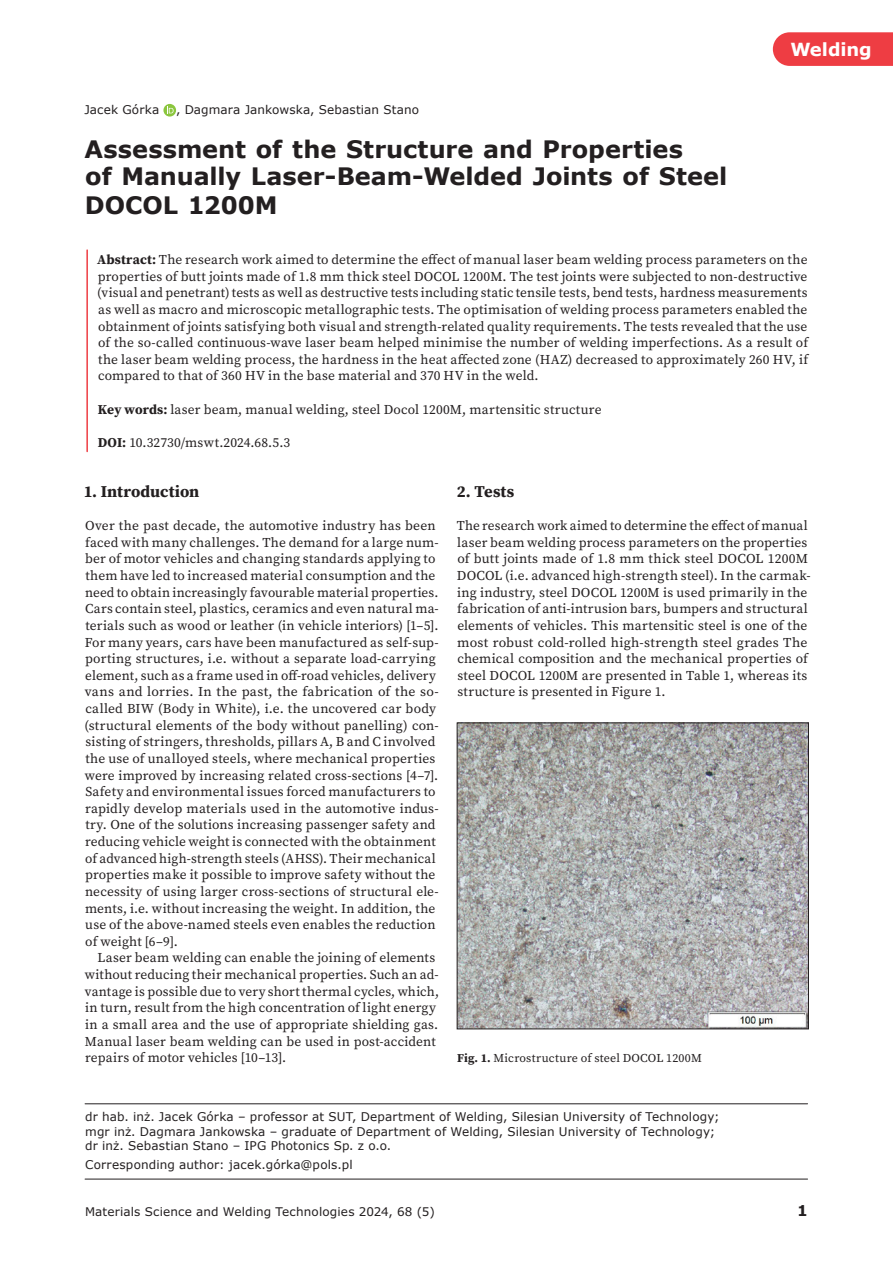
<style>
.page{position:relative;width:893px;height:1263px;background:#fff}
.page>*{position:absolute;margin:0;border:0;box-sizing:border-box;transform-origin:0 0}
.Tytuł_artykułu{font:700 24px/27.9px "Verdana";color:#231f20}
.t1{font:700 18px "Verdana";letter-spacing:-.005em;color:#fff}
.Nagłówek{font:700 16.5px "Source Serif Pro";color:#231f20}
.t2{font:700 15px "Verdana Pro";color:#231f20}
.Pierwszy_akapit{font:13.5px/16.6px "Source Serif Pro";letter-spacing:.01em;color:#231f20}
.Streszczenie{font:13.5px/16.6px "Source Serif Pro";letter-spacing:.01em;color:#231f20;text-align:justify}
.Tekst{font:13.5px/16.6px "Source Serif Pro";letter-spacing:.01em;color:#231f20}
.Stopka_autorzy{font:12px/14.4px "Verdana";letter-spacing:.01em;color:#231f20}
.t3{font:12px "Verdana Pro";letter-spacing:.01em;color:#231f20}
.Autorzy_ORCID{font:12px "Verdana";letter-spacing:.01em;color:#231f20}
.Podpisy___tabele_i_rysunki{font:12px "Source Serif Pro";letter-spacing:.015em;color:#231f20}
.s1{font-weight:700}
</style>
<div class="page">
<svg style="left:773px;top:32px;width:120px;height:34px;background:#ee444a"></svg>
<hr style="left:86px;top:250px;width:2px;height:201px;background:#ee3d43">
<svg style="left:163px;top:104px;width:13px;height:13px"></svg>
<svg style="left:167px;top:106px;width:7px;height:7px"></svg>
<hr style="left:85px;top:1179px;width:723px;height:1px;background:#231f20">
<hr style="left:85px;top:1103px;width:723px;height:1px;background:#231f20">
<img style="left:459px;top:725px;width:348px;height:302px">
<div style="left:457px;top:723px;width:352px;height:306px;border:1px solid #231f20"></div>
<h2 class="t1" style="left:790px;top:37px;width:83px">Welding</h2>
<p class="Autorzy_ORCID" style="left:84px;top:102px;width:76px">Jacek Górka</p>
<p class="Autorzy_ORCID" style="left:176px;top:102px;width:244px">, Dagmara Jankowska, Sebastian Stano</p>
<p class="Tytuł_artykułu" style="left:84px;top:135px;width:644px">Assessment of the Structure and Properties<br>of Manually Laser-Beam-Welded Joints of Steel<br>DOCOL 1200M</p>
<p class="Streszczenie" style="left:97px;top:251px;width:713px"><span class="s1">Abstract:</span> The research work aimed to determine the effect of manual laser beam welding process parameters on the properties of butt joints made of 1.8 mm thick steel DOCOL 1200M. The test joints were subjected to non-destructive (visual and penetrant) tests as well as destructive tests including static tensile tests, bend tests, hardness measurements as well as macro and microscopic metallographic tests. The optimisation of welding process parameters enabled the obtainment of joints satisfying both visual and strength-related quality requirements. The tests revealed that the use of the so-called continuous-wave laser beam helped minimise the number of welding imperfections. As a result of the laser beam welding process, the hardness in the heat affected zone (HAZ) decreased to approximately 260 HV, if compared to that of 360 HV in the base material and 370 HV in the weld.</p>
<p class="Streszczenie" style="left:98px;top:401px;width:505px"><span class="s1">Key words:</span> laser beam, manual welding, steel Docol 1200M, martensitic structure</p>
<p class="Streszczenie" style="left:98px;top:434px;width:194px"><span class="s1">DOI:</span> 10.32730/mswt.2024.68.5.3</p>
<p class="Nagłówek" style="left:84px;top:480px;width:117px">1. Introduction</p>
<p class="Pierwszy_akapit" style="left:85px;top:517px;width:356px">Over the past decade, the automotive industry has been faced with many challenges. The demand for a large num&shy;ber of motor vehicles and changing standards applying to them have led to increased material consumption and the need to obtain increasingly favourable material properties.<br>Cars contain steel, plastics, ceramics and even natural ma&shy;terials such as wood or leather (in vehicle interiors) [1–5].<br>For many years, cars have been manufactured as self-sup&shy;porting structures, i.e. without a separate load-carrying element, such as a frame used in off-road vehicles, delivery vans and lorries. In the past, the fabrication of the so&shy;called BIW (Body in White), i.e. the uncovered car body (structural elements of the body without panelling) con&shy;sisting of stringers, thresholds, pillars A, B and C involved the use of unalloyed steels, where mechanical properties were improved by increasing related cross-sections [4–7].<br>Safety and environmental issues forced manufacturers to rapidly develop materials used in the automotive indus&shy;try. One of the solutions increasing passenger safety and reducing vehicle weight is connected with the obtainment of advanced high-strength steels (AHSS). Their mechanical properties make it possible to improve safety without the necessity of using larger cross-sections of structural ele&shy;ments, i.e. without increasing the weight. In addition, the use of the above-named steels even enables the reduction of weight [6–9].</p>
<p class="Tekst" style="left:85px;top:949px;width:356px;text-indent:13px">Laser beam welding can enable the joining of elements without reducing their mechanical properties. Such an ad&shy;vantage is possible due to very short thermal cycles, which, in turn, result from the high concentration of light energy in a small area and the use of appropriate shielding gas.<br>Manual laser beam welding can be used in post-accident repairs of motor vehicles [10–13].</p>
<p class="Nagłówek" style="left:457px;top:480px;width:59px">2. Tests</p>
<p class="Pierwszy_akapit" style="left:457px;top:517px;width:356px">The research work aimed to determine the effect of manual laser beam welding process parameters on the properties of butt joints made of 1.8 mm thick steel DOCOL 1200M DOCOL (i.e. advanced high-strength steel). In the carmak&shy;ing industry, steel DOCOL 1200M is used primarily in the fabrication of anti-intrusion bars, bumpers and structural elements of vehicles. This martensitic steel is one of the most robust cold-rolled high-strength steel grades The chemical composition and the mechanical properties of steel DOCOL 1200M are presented in Table 1, whereas its structure is presented in Figure 1.</p>
<p class="Podpisy___tabele_i_rysunki" style="left:457px;top:1050px;width:246px"><span class="s1">Fig. 1.</span> Microstructure of steel DOCOL 1200M</p>
<p class="Stopka_autorzy" style="left:85px;top:1110px;width:636px">dr hab. inż. Jacek Górka – professor at SUT, Department of Welding, Silesian University of Technology; mgr inż. Dagmara Jankowska – graduate of Department of Welding, Silesian University of Technology; dr inż. Sebastian Stano – IPG Photonics Sp. z o.o.</p>
<p class="Stopka_autorzy" style="left:85px;top:1157px;width:269px">Corresponding author: jacek.górka@pols.pl</p>
<p class="t3" style="left:85px;top:1204px;width:351px">Materials Science and Welding Technologies 2024, 68 (5)</p>
<p class="t2" style="left:797px;top:1200px;width:12px">1</p>
</div>
